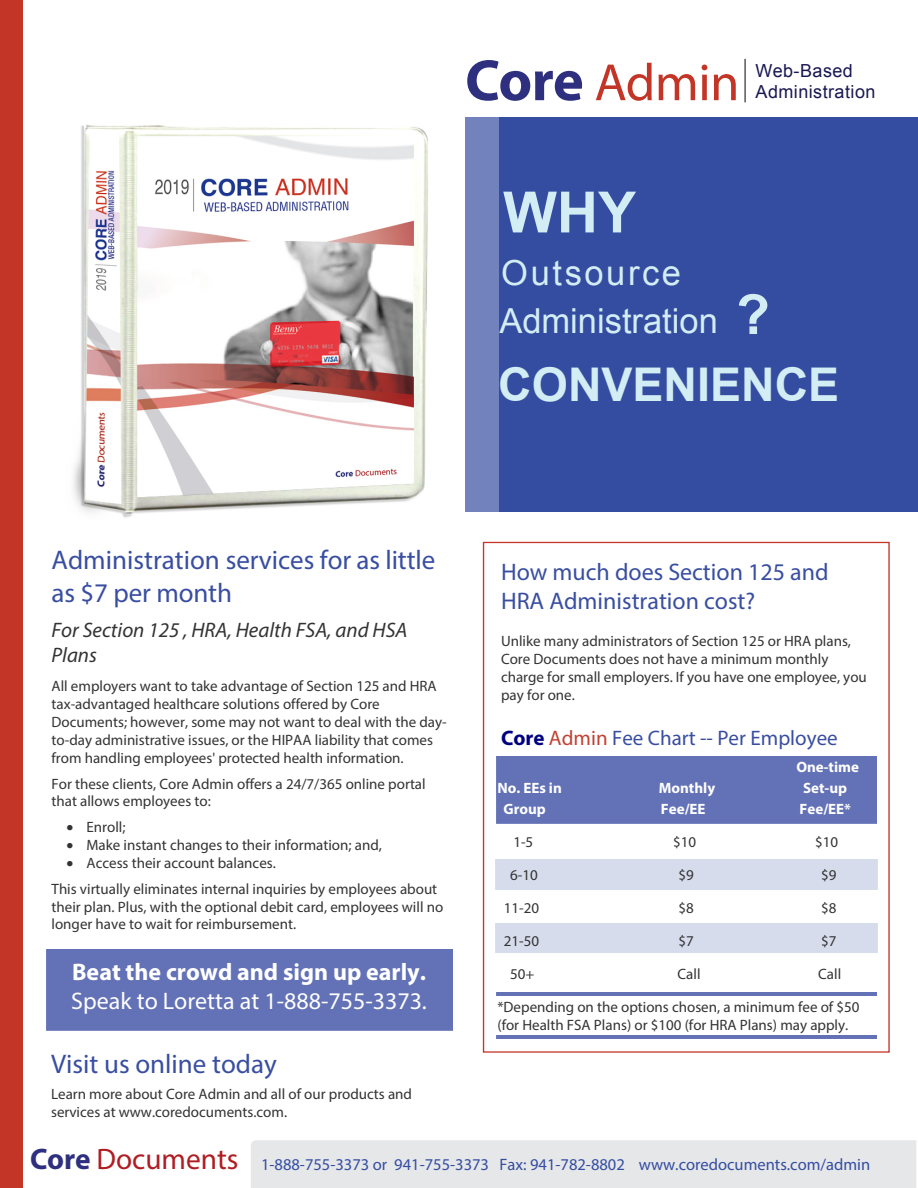
<style>
.page{position:relative;width:918px;height:1188px;background:#fff}
.page>*{position:absolute;margin:0;border:0;box-sizing:border-box;transform-origin:0 0}
.t1{font:700 57px "Arial";color:#d2edf4}
.t2{font:700 55.5px "Arial";color:#d2edf4}
.t3{font:52.8px "Myriad Pro";letter-spacing:-.01em;color:#c23527}
.t4{font:700 46.5px "Arial";color:#d2edf4}
.t5{font:34.5px/47px "Arial";color:#d2edf4}
.t6{font:29.7px "Myriad Pro";color:#af1d22}
.t7{font:27px/32.4px "Myriad Pro";color:#394ea1}
.t8{font:24px/28.8px "Myriad Pro";color:#394ea1}
.t9{font:24px "Myriad Pro";color:#fff}
.t10{font:700 24px "Myriad Pro";color:#fff}
.t11{font:italic 21px/25.2px "Myriad Pro";color:#333}
.t12{font:21px "Myriad Pro";color:#394ea1}
.t13{font:18px/21.6px "Arial";letter-spacing:.025em;color:#191852}
.t14{font:16.5px "Myriad Pro";color:#344da1}
.t15{font:15px/18px "Myriad Pro";color:#333}
.t16{font:700 15px "Myriad Pro";color:#fff}
.s1{font-weight:700;font-size:58.65px;color:#2e307f}
.s2{font-weight:700;color:#000080}
.s3{color:#c24132}
.s4{font-weight:700;color:#2e307f}
</style>
<div class="page">
<div style="left:46px;top:950px;width:406px;height:81px;background:#6371b6"></div>
<img style="left:496px;top:993px;width:380px;height:2px">
<img style="left:496px;top:1036px;width:380px;height:2px">
<div style="left:496px;top:756px;width:380px;height:67px;background:#6371b6"></div>
<div style="left:0;top:0;width:22px;height:1188px;background:#c23527"></div>
<div style="left:251px;top:1140px;width:665px;height:48px;background:#e6e7e9"></div>
<img style="left:73px;top:125px;width:355px;height:393px">
<div style="left:466px;top:118px;width:448px;height:394px;background:#7182bd"></div>
<div style="left:499px;top:118px;width:419px;height:394px;background:#344da1"></div>
<hr style="left:744px;top:59px;width:2px;height:43px;background:#57585a">
<h3 class="t3" style="left:465px;top:50px;width:276px"><span class="s1">Core</span> Admin</h3>
<p class="t13" style="left:756px;top:60px;width:121px">Web-Based<br>Administration</p>
<h1 class="t1" style="left:503px;top:174px;width:134px">WHY</h1>
<h3 class="t5" style="left:499px;top:250px;width:220px">Outsource<br>Administration</h3>
<h2 class="t2" style="left:736px;top:278px;width:35px">?</h2>
<h3 class="t4" style="left:498px;top:354px;width:343px">CONVENIENCE</h3>
<h3 class="t7" style="left:52px;top:544px;width:385px">Administration services for as little as $7 per month</h3>
<h3 class="t11" style="left:52px;top:617px;width:357px">For Section 125 , HRA, Health FSA, and HSA<br>Plans</h3>
<p class="t15" style="left:52px;top:677px;width:397px">All employers want to take advantage of Section 125 and HRA tax-advantaged healthcare solutions offered by Core Documents; however, some may not want to deal with the day&shy;to-day administrative issues, or the HIPAA liability that comes from handling employees' protected health information.</p>
<p class="t15" style="left:52px;top:775px;width:376px;line-height:17.4px">For these clients, Core Admin offers a 24/7/365 online portal that allows employees to:</p>
<p class="t15" style="left:67px;top:818px;width:61px">• Enroll;</p>
<p class="t15" style="left:67px;top:836px;width:317px">• Make instant changes to their information; and,</p>
<p class="t15" style="left:52px;top:850px;width:387px;line-height:25.5px;text-indent:15px">• Access their account balances.<br>This virtually eliminates internal inquiries by employees about</p>
<p class="t15" style="left:52px;top:898px;width:393px;line-height:17.4px">their plan. Plus, with the optional debit card, employees will no longer have to wait for reimbursement.</p>
<h3 class="t10" style="left:72px;top:956px;width:355px">Beat the crowd and sign up early.</h3>
<h3 class="t9" style="left:71px;top:986px;width:357px">Speak to Loretta at 1-888-755-3373.</h3>
<h3 class="t7" style="left:51px;top:1048px;width:227px">Visit us online today</h3>
<p class="t15" style="left:51px;top:1084px;width:362px">Learn more about Core Admin and all of our products and services at www.coredocuments.com.</p>
<h3 class="t8" style="left:501px;top:557px;width:329px">How much does Section 125 and<br>HRA Administration cost?</h3>
<p class="t15" style="left:501px;top:631px;width:367px">Unlike many administrators of Section 125 or HRA plans, Core Documents does not have a minimum monthly charge for small employers. If you have one employee, you pay for one.</p>
<h3 class="t12" style="left:501px;top:725px;width:338px"><span class="s2">Core</span> <span class="s3">Admin</span> Fee Chart -- Per Employee</h3>
<p class="t16" style="left:796px;top:757px;width:64px">One-time</p>
<p class="t16" style="left:497px;top:778px;width:66px">No. EEs in</p>
<p class="t16" style="left:659px;top:778px;width:58px">Monthly</p>
<p class="t16" style="left:803px;top:778px;width:46px">Set-up</p>
<p class="t16" style="left:504px;top:799px;width:44px">Group</p>
<p class="t16" style="left:661px;top:799px;width:46px">Fee/EE</p>
<p class="t16" style="left:800px;top:799px;width:53px">Fee/EE*</p>
<p class="t15" style="left:513px;top:832px;width:21px">1-5</p>
<p class="t15" style="left:673px;top:832px;width:25px">$10</p>
<p class="t15" style="left:815px;top:832px;width:25px">$10</p>
<p class="t15" style="left:510px;top:865px;width:29px">6-10</p>
<p class="t15" style="left:679px;top:865px;width:17px">$9</p>
<p class="t15" style="left:821px;top:865px;width:17px">$9</p>
<p class="t15" style="left:504px;top:898px;width:37px">11-20</p>
<p class="t15" style="left:679px;top:898px;width:17px">$8</p>
<p class="t15" style="left:821px;top:898px;width:17px">$8</p>
<p class="t15" style="left:504px;top:931px;width:37px">21-50</p>
<p class="t15" style="left:679px;top:931px;width:17px">$7</p>
<p class="t15" style="left:821px;top:931px;width:17px">$7</p>
<p class="t15" style="left:510px;top:964px;width:26px">50+</p>
<p class="t15" style="left:678px;top:964px;width:25px">Call</p>
<p class="t15" style="left:818px;top:964px;width:25px">Call</p>
<p class="t15" style="left:497px;top:997px;width:364px">*Depending on the options chosen, a minimum fee of $50 (for Health FSA Plans) or $100 (for HRA Plans) may apply.</p>
<h3 class="t6" style="left:30px;top:1141px;width:210px"><span class="s4">Core</span> Documents</h3>
<p class="t14" style="left:261px;top:1155px;width:611px">1-888-755-3373 or 941-755-3373 Fax: 941-782-8802 www.coredocuments.com/admin</p>
</div>
